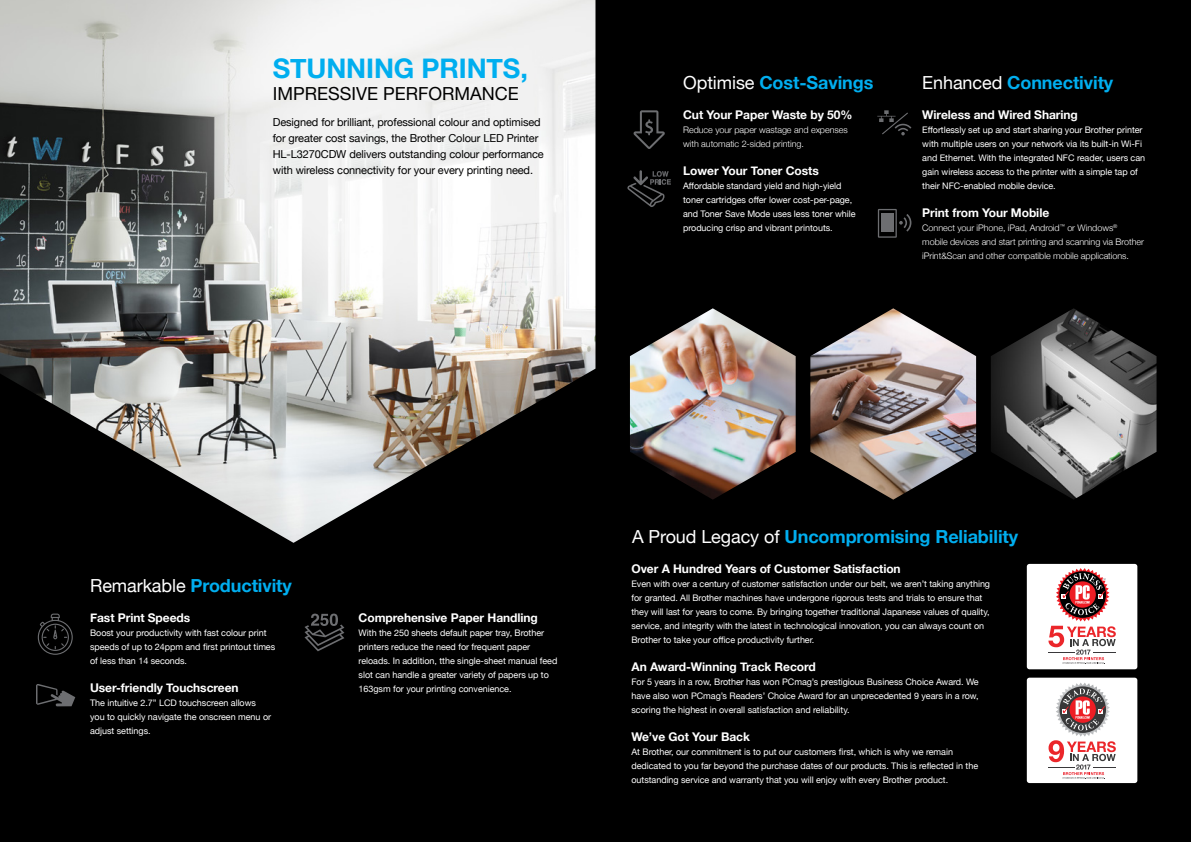
<style>
.page{position:relative;width:1191px;height:842px;background:#000}
.page>*{position:absolute;margin:0;border:0;box-sizing:border-box;transform-origin:0 0}
.t1{font:700 27px "Helvetica Neue";letter-spacing:-.005em;color:#00aeef}
.t2{font:700 18px "Helvetica Neue";letter-spacing:-.005em;color:#00aeef}
.t3{font:18px "Helvetica Neue";color:#000}
.t4{font:700 12px "Helvetica Neue";letter-spacing:-.005em;color:#fff}
.t5{font:11px/16px "Helvetica Neue";letter-spacing:-.01em;color:#000}
.t6{font:9px/14px "Helvetica Neue";letter-spacing:-.005em;color:#fff}
.t7{font:300 9px/14px "Helvetica Neue";letter-spacing:-.005em;color:#fff}
.s1{font-weight:400;color:#fff}
</style>
<div class="page">
<img style="left:0;top:0;width:595px;height:543px">
<svg style="left:38px;top:614px;width:35px;height:41px"></svg>
<div style="left:1026px;top:678px;width:111px;height:105px;background:#fff;border-radius:3px"></div>
<div style="left:1026px;top:564px;width:111px;height:105px;background:#fff;border-radius:3px"></div>
<svg style="left:1048px;top:740px;width:67px;height:39px"></svg>
<img style="left:1056px;top:683px;width:53px;height:54px">
<svg style="left:1059px;top:686px;width:47px;height:47px"></svg>
<svg style="left:1061px;top:688px;width:44px;height:43px"></svg>
<svg style="left:1048px;top:568px;width:67px;height:96px"></svg>
<svg style="left:36px;top:684px;width:39px;height:22px"></svg>
<img style="left:630px;top:308px;width:165px;height:192px">
<img style="left:810px;top:308px;width:166px;height:192px">
<img style="left:991px;top:308px;width:165px;height:192px">
<svg style="left:304px;top:614px;width:40px;height:37px"></svg>
<svg style="left:633px;top:110px;width:32px;height:39px"></svg>
<svg style="left:627px;top:170px;width:44px;height:37px"></svg>
<svg style="left:878px;top:209px;width:33px;height:29px"></svg>
<div style="left:881px;top:214px;width:12px;height:18px;background:#6d6e71"></div>
<svg style="left:877px;top:110px;width:34px;height:25px"></svg>
<h1 class="t1" style="left:273px;top:47px;width:256px">STUNNING PRINTS,</h1>
<h2 class="t3" style="left:273px;top:81px;width:247px">IMPRESSIVE PERFORMANCE</h2>
<p class="t5" style="left:273px;top:115px;width:272px">Designed for brilliant, professional colour and optimised for greater cost savings, the Brother Colour LED Printer HL-L3270CDW delivers outstanding colour performance with wireless connectivity for your every printing need.</p>
<h2 class="t2" style="left:683px;top:69px;width:192px"><span class="s1">Optimise</span> Cost-Savings</h2>
<h2 class="t2" style="left:922px;top:69px;width:192px"><span class="s1">Enhanced</span> Connectivity</h2>
<h3 class="t4" style="left:683px;top:106px;width:171px">Cut Your Paper Waste by 50%</h3>
<p class="t7" style="left:683px;top:122px;width:166px">Reduce your paper wastage and expenses with automatic 2-sided printing.</p>
<h3 class="t4" style="left:683px;top:162px;width:137px">Lower Your Toner Costs</h3>
<p class="t6" style="left:683px;top:180px;width:174px">Affordable standard yield and high-yield toner cartridges offer lower cost-per-page, and Toner Save Mode uses less toner while producing crisp and vibrant printouts.</p>
<h3 class="t4" style="left:922px;top:106px;width:157px">Wireless and Wired Sharing</h3>
<p class="t6" style="left:922px;top:124px;width:224px">Effortlessly set up and start sharing your Brother printer with multiple users on your network via its built-in Wi-Fi and Ethernet. With the integrated NFC reader, users can gain wireless access to the printer with a simple tap of their NFC-enabled mobile device.</p>
<h3 class="t4" style="left:922px;top:204px;width:128px">Print from Your Mobile</h3>
<p class="t7" style="left:922px;top:220px;width:223px">Connect your iPhone, iPad, Android<sup>™</sup> or Windows<sup>® </sup>mobile devices and start printing and scanning via Brother iPrint&amp;Scan and other compatible mobile applications.</p>
<h2 class="t2" style="left:90px;top:572px;width:203px"><span class="s1">Remarkable</span> Productivity</h2>
<h3 class="t4" style="left:90px;top:609px;width:102px">Fast Print Speeds</h3>
<p class="t6" style="left:90px;top:627px;width:187px">Boost your productivity with fast colour print speeds of up to 24ppm and first printout times of less than 14 seconds.</p>
<h3 class="t4" style="left:90px;top:679px;width:150px">User-friendly Touchscreen</h3>
<p class="t6" style="left:90px;top:697px;width:182px">The intuitive 2.7” LCD touchscreen allows you to quickly navigate the onscreen menu or adjust settings.</p>
<h3 class="t4" style="left:359px;top:609px;width:181px">Comprehensive Paper Handling</h3>
<p class="t6" style="left:359px;top:627px;width:200px">With the 250 sheets default paper tray, Brother printers reduce the need for frequent paper reloads. In addition, tthe single-sheet manual feed slot can handle a greater variety of papers up to 163gsm for your printing convenience.</p>
<h2 class="t2" style="left:632px;top:522px;width:387px"><span class="s1">A Proud Legacy of</span> Uncompromising Reliability</h2>
<h3 class="t4" style="left:631px;top:559px;width:271px">Over A Hundred Years of Customer Satisfaction</h3>
<p class="t6" style="left:631px;top:577px;width:360px">Even with over a century of customer satisfaction under our belt, we aren’t taking anything for granted. All Brother machines have undergone rigorous tests and trials to ensure that they will last for years to come. By bringing together traditional Japanese values of quality, service, and integrity with the latest in technological innovation, you can always count on Brother to take your office productivity further.</p>
<h3 class="t4" style="left:631px;top:657px;width:186px">An Award-Winning Track Record</h3>
<p class="t6" style="left:631px;top:675px;width:349px;text-align:justify">For 5 years in a row, Brother has won PCmag’s prestigious Business Choice Award. We have also won PCmag’s Readers’ Choice Award for an unprecedented 9 years in a row, scoring the highest in overall satisfaction and reliability.</p>
<h3 class="t4" style="left:631px;top:727px;width:120px">We’ve Got Your Back</h3>
<p class="t6" style="left:631px;top:745px;width:348px">At Brother, our commitment is to put our customers first, which is why we remain dedicated to you far beyond the purchase dates of our products. This is reflected in the outstanding service and warranty that you will enjoy with every Brother product.</p>
</div>
